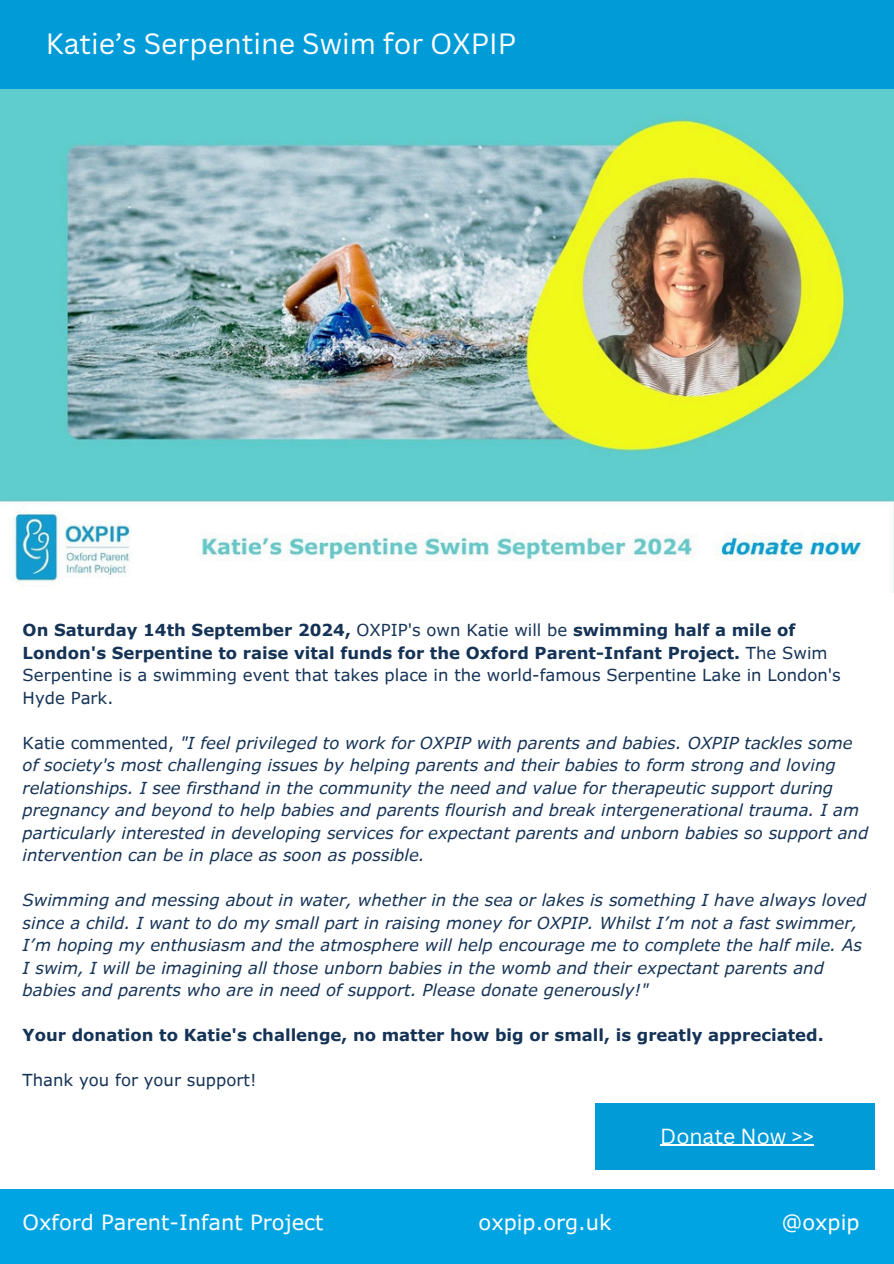
<style>
.page{position:relative;width:894px;height:1264px;background:#fff}
.page>*{position:absolute;margin:0;border:0;box-sizing:border-box;transform-origin:0 0}
.t1{font:28.5px "Canva Sans";color:#fff}
.t2{font:21.15px "Canva Sans";color:#fff}
.t3{font:21px "Verdana Pro";color:#fff}
.t4{font:italic 16.5px/22.5px "Verdana Pro";color:#153356}
.t5{font:16.5px/22.5px "Verdana Pro";color:#153356}
.t6{font:700 16.5px "Verdana Pro";color:#153356}
.s1{font-weight:700}
.s2{font-style:normal}
</style>
<div class="page">
<div style="left:0;top:1188px;width:893px;height:75px;background:#00a4e2"></div>
<div style="left:0;top:0;width:893px;height:89px;background:#019bd8"></div>
<div style="left:595px;top:1103px;width:279px;height:66px;background:#019bd8"></div>
<hr style="left:660px;top:1144px;width:154px;height:1px;background:#fff">
<img style="left:0;top:89px;width:893px;height:494px">
<h1 class="t1" style="left:46px;top:24px;width:472px">Katie’s Serpentine Swim for OXPIP</h1>
<p class="t5" style="left:23px;top:618px;width:819px"><span class="s1">On Saturday 14th September 2024,</span> OXPIP's own Katie will be <span class="s1">swimming half a mile of London's Serpentine to raise vital funds for the Oxford Parent-Infant Project.</span> The Swim Serpentine is a swimming event that takes place in the world-famous Serpentine Lake in London's Hyde Park.</p>
<p class="t4" style="left:23px;top:730px;width:846px"><span class="s2">Katie commented,</span> "I feel privileged to work for OXPIP with parents and babies. OXPIP tackles some of society's most challenging issues by helping parents and their babies to form strong and loving relationships. I see firsthand in the community the need and value for therapeutic support during pregnancy and beyond to help babies and parents flourish and break intergenerational trauma. I am particularly interested in developing services for expectant parents and unborn babies so support and intervention can be in place as soon as possible.</p>
<p class="t4" style="left:23px;top:888px;width:845px">Swimming and messing about in water, whether in the sea or lakes is something I have always loved since a child. I want to do my small part in raising money for OXPIP. Whilst I’m not a fast swimmer, I’m hoping my enthusiasm and the atmosphere will help encourage me to complete the half mile. As I swim, I will be imagining all those unborn babies in the womb and their expectant parents and babies and parents who are in need of support. Please donate generously!"</p>
<p class="t6" style="left:23px;top:1024px;width:802px">Your donation to Katie's challenge, no matter how big or small, is greatly appreciated.</p>
<h3 class="t5" style="left:23px;top:1068px;width:235px">Thank you for your support!</h3>
<p class="t2" style="left:660px;top:1121px;width:155px">Donate Now &gt;&gt;</p>
<h2 class="t3" style="left:23px;top:1209px;width:302px">Oxford Parent-Infant Project</h2>
<h2 class="t3" style="left:478px;top:1209px;width:134px">oxpip.org.uk</h2>
<h2 class="t3" style="left:781px;top:1209px;width:80px">@oxpip</h2>
</div>
